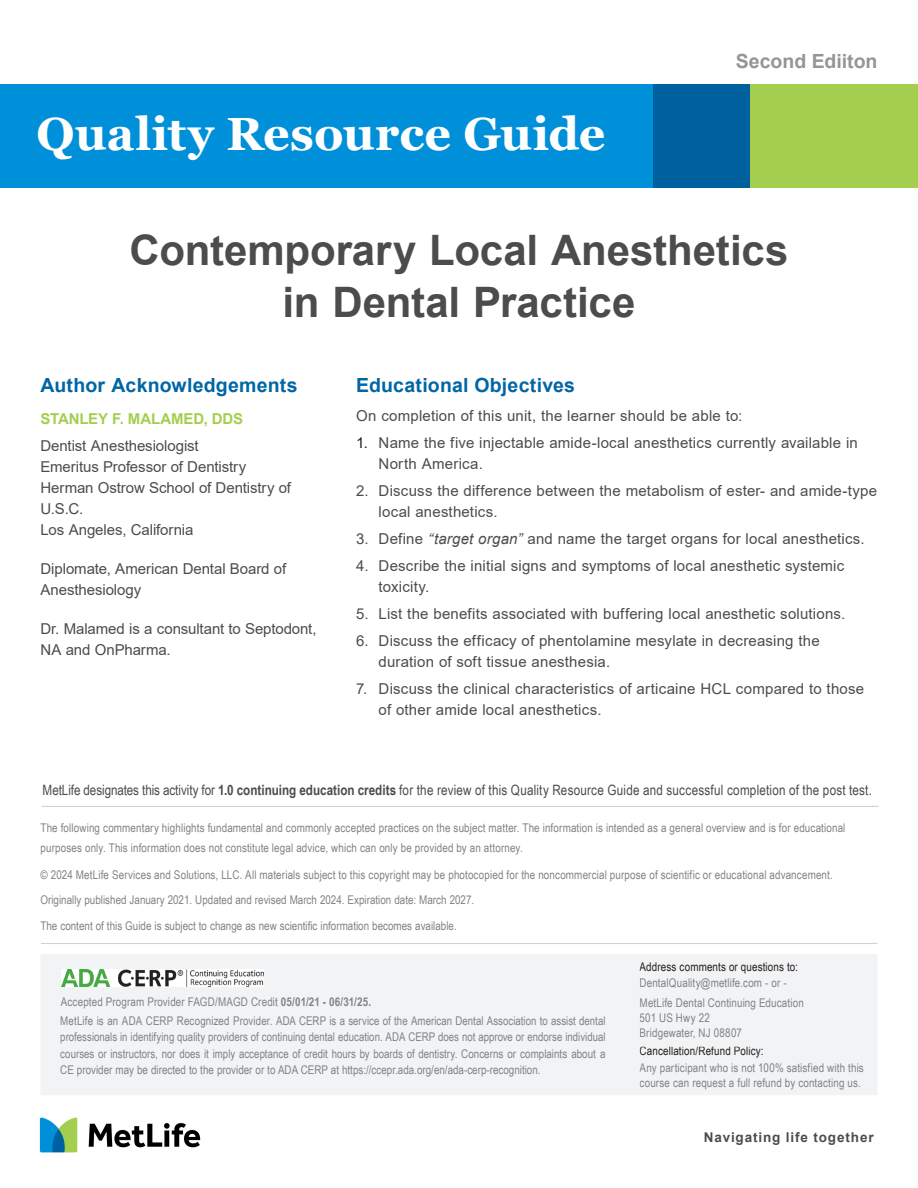
<style>
.page{position:relative;width:918px;height:1188px;background:#fff}
.page>*{position:absolute;margin:0;border:0;box-sizing:border-box;transform-origin:0 0}
.t1{font:700 46.5px "Georgia";letter-spacing:.005em;color:#fff}
.Doc_Header{font:700 42px/52.5px "Arial";letter-spacing:-.005em;color:#4b4c4d;text-align:center}
.Author_Bar{font:700 19.5px "Arial";letter-spacing:.01em;color:#0066a5}
.Title_Headers{font:700 19.5px "Arial";letter-spacing:.01em;color:#0066a5}
.Title_Headers-2{font:700 19.5px "Arial";color:#939598}
.Body{font:15px/21px "Arial";letter-spacing:.015em;color:#4b4c4d}
.Author_Bar-2{font:15px/21px "Arial";letter-spacing:-.005em;color:#4b4c4d}
.Author_Bar-3{font:700 15px "Arial";letter-spacing:-.01em;color:#a4cf4e}
.t2{font:14.25px "Arial Narrow";letter-spacing:.015em;color:#4b4c4d}
.t3{font:700 13.5px "Arial";letter-spacing:.065em;color:#4b4c4d}
.SideBar_Text{font:12px/16.5px "Arial Narrow";letter-spacing:.01em;color:#808285}
.SideBar_Text-2{font:12px "Arial Narrow";letter-spacing:.01em;color:#231f20}
.s1{color:#231f20}
.s2{font-style:italic}
.s3{font-weight:700}
</style>
<div class="page">
<img style="left:39px;top:1117px;width:162px;height:36px">
<hr style="left:42px;top:806px;width:837px;height:1px;background:#d1d2d4">
<hr style="left:41px;top:943px;width:836px;height:1px;background:#d1d2d4">
<div style="left:0;top:84px;width:653px;height:104px;background:#0090da"></div>
<div style="left:653px;top:84px;width:98px;height:104px;background:#0061a0"></div>
<div style="left:751px;top:84px;width:167px;height:104px;background:#a4ce4e"></div>
<div style="left:41px;top:954px;width:836px;height:141px;background:#f2f3f4"></div>
<img style="left:61px;top:969px;width:203px;height:17px">
<div style="left:639px;top:961px;width:186px;height:80px;background:#f2f3f4"></div>
<div style="left:638px;top:960px;width:187px;height:82px;border:2px solid #f2f3f4"></div>
<div style="left:639px;top:1046px;width:228px;height:45px;background:#f2f3f4"></div>
<div style="left:638px;top:1045px;width:230px;height:46px;border:2px solid #f2f3f4"></div>
<p class="t1" style="left:37px;top:104px;width:570px">Quality Resource Guide</p>
<p class="Title_Headers-2" style="left:736px;top:48px;width:143px">Second Ediiton</p>
<p class="Doc_Header" style="left:130px;top:224px;width:660px">Contemporary Local Anesthetics in Dental Practice</p>
<p class="Author_Bar" style="left:40px;top:372px;width:259px">Author Acknowledgements</p>
<p class="Author_Bar-3" style="left:40px;top:408px;width:204px">STANLEY F. MALAMED, DDS</p>
<p class="Author_Bar-2" style="left:40px;top:435px;width:160px">Dentist Anesthesiologist</p>
<p class="Author_Bar-2" style="left:40px;top:456px;width:207px">Emeritus Professor of Dentistry</p>
<p class="Author_Bar-2" style="left:40px;top:477px;width:252px">Herman Ostrow School of Dentistry of<br>U.S.C.</p>
<p class="Author_Bar-2" style="left:40px;top:519px;width:154px">Los Angeles, California</p>
<p class="Author_Bar-2" style="left:40px;top:558px;width:247px">Diplomate, American Dental Board of<br>Anesthesiology</p>
<p class="Author_Bar-2" style="left:40px;top:618px;width:278px">Dr. Malamed is a consultant to Septodont,<br>NA and OnPharma.</p>
<p class="Title_Headers" style="left:356px;top:372px;width:220px">Educational Objectives</p>
<p class="Body" style="left:356px;top:405px;width:388px">On completion of this unit, the learner should be able to:</p>
<p class="Body" style="left:379px;top:432px;width:481px;text-indent:-22px"><span class="s1">1.</span> Name the five injectable amide-local anesthetics currently available in<br>North America.</p>
<p class="Body" style="left:379px;top:480px;width:500px;text-indent:-22px">2. Discuss the difference between the metabolism of ester- and amide-type local anesthetics.</p>
<p class="Body" style="left:356px;top:528px;width:510px">3. Define <span class="s2">“target organ”</span> and name the target organs for local anesthetics.</p>
<p class="Body" style="left:379px;top:555px;width:467px;text-indent:-22px">4. Describe the initial signs and symptoms of local anesthetic systemic toxicity.</p>
<p class="Body" style="left:356px;top:603px;width:491px">5. List the benefits associated with buffering local anesthetic solutions.</p>
<p class="Body" style="left:379px;top:630px;width:443px;text-indent:-22px">6. Discuss the efficacy of phentolamine mesylate in decreasing the duration of soft tissue anesthesia.</p>
<p class="Body" style="left:379px;top:678px;width:487px;text-indent:-22px">7. Discuss the clinical characteristics of articaine HCL compared to those of other amide local anesthetics.</p>
<p class="t2" style="left:43px;top:779px;width:831px">MetLife designates this activity for <span class="s3">1.0 continuing education credits</span> for the review of this Quality Resource Guide and successful completion of the post test.</p>
<p class="SideBar_Text" style="left:40px;top:818px;width:806px;line-height:19.5px">The following commentary highlights fundamental and commonly accepted practices on the subject matter. The information is intended as a general overview and is for educational purposes only. This information does not constitute legal advice, which can only be provided by an attorney.</p>
<p class="SideBar_Text" style="left:40px;top:866px;width:794px">© 2024 MetLife Services and Solutions, LLC. All materials subject to this copyright may be photocopied for the noncommercial purpose of scientific or educational advancement.</p>
<p class="SideBar_Text" style="left:40px;top:891px;width:435px">Originally published January 2021. Updated and revised March 2024. Expiration date: March 2027.</p>
<p class="SideBar_Text" style="left:40px;top:917px;width:418px">The content of this Guide is subject to change as new scientific information becomes available.</p>
<p class="SideBar_Text" style="left:61px;top:994px;width:312px">Accepted Program Provider FAGD/MAGD Credit <span class="s3">05/01/21 - 06/31/25.</span></p>
<p class="SideBar_Text" style="left:60px;top:1012px;width:547px;text-align:justify">MetLife is an ADA CERP Recognized Provider. ADA CERP is a service of the American Dental Association to assist dental professionals in identifying quality providers of continuing dental education. ADA CERP does not approve or endorse individual courses or instructors, nor does it imply acceptance of credit hours by boards of dentistry. Concerns or complaints about a CE provider may be directed to the provider or to ADA CERP at https://ccepr.ada.org/en/ada-cerp-recognition.</p>
<p class="SideBar_Text-2" style="left:640px;top:958px;width:160px">Address comments or questions to:</p>
<p class="SideBar_Text" style="left:640px;top:974px;width:149px">DentalQuality@metlife.com - or -</p>
<p class="SideBar_Text" style="left:640px;top:994px;width:166px">MetLife Dental Continuing Education</p>
<p class="SideBar_Text" style="left:640px;top:1009px;width:72px">501 US Hwy 22</p>
<p class="SideBar_Text" style="left:640px;top:1024px;width:104px">Bridgewater, NJ 08807</p>
<p class="SideBar_Text-2" style="left:640px;top:1042px;width:125px">Cancellation/Refund Policy:</p>
<p class="SideBar_Text" style="left:640px;top:1060px;width:226px;line-height:15px">Any participant who is not 100% satisfied with this course can request a full refund by contacting us.</p>
<p class="t3" style="left:704px;top:1128px;width:171px">Navigating life together</p>
</div>
